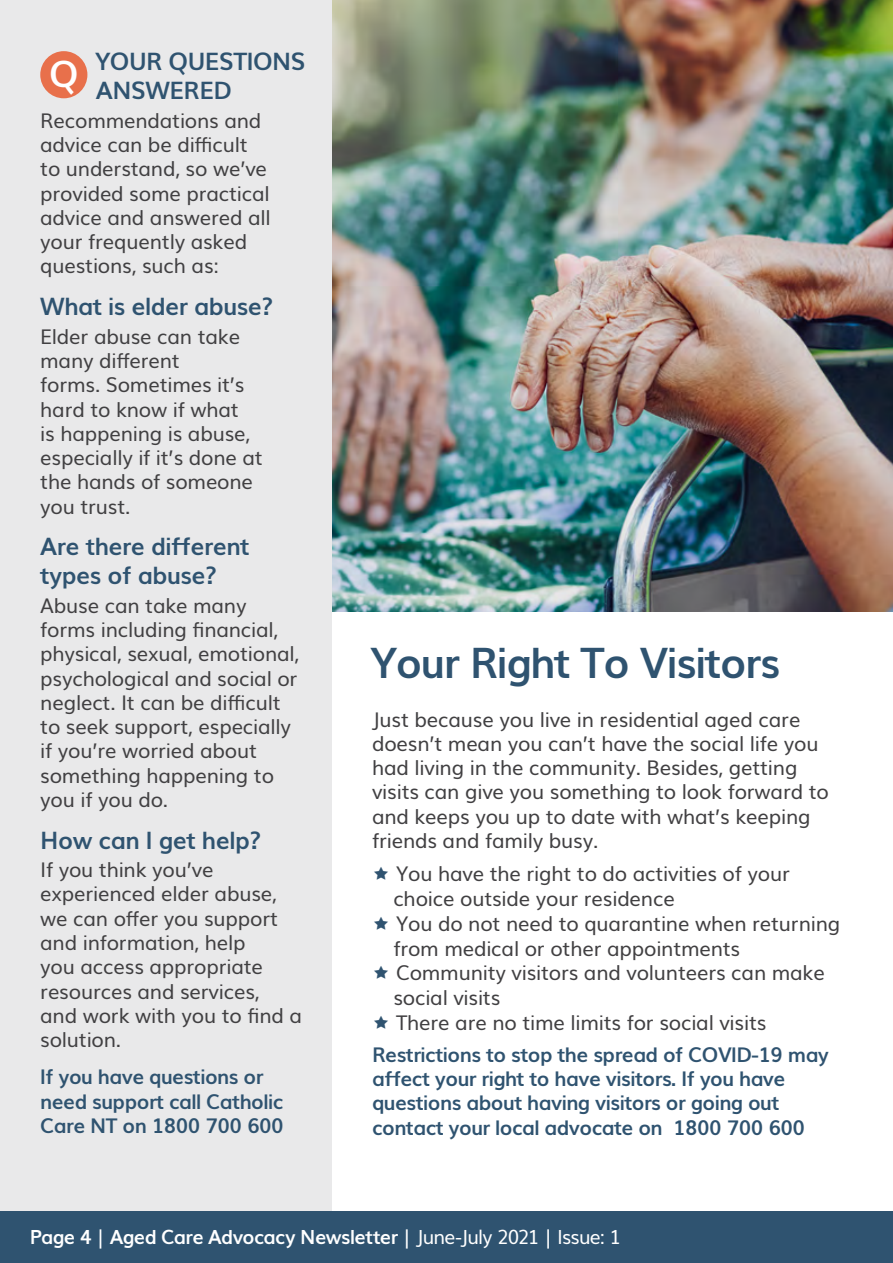
<style>
.page{position:relative;width:893px;height:1263px;background:#fff}
.page>*{position:absolute;margin:0;border:0;box-sizing:border-box;transform-origin:0 0}
.t1{font:700 42px "Muli";letter-spacing:-.03em;color:#2f5370}
.t2{font:700 36px "Muli";color:#fff}
.t3{font:700 24px/28.8px "Muli";letter-spacing:-.02em;color:#2f5370}
.t4{font:20.25px/24.3px "Muli";letter-spacing:-.01em;color:#414042}
.t5{font:700 20.25px/24.3px "Muli";letter-spacing:-.025em;color:#2f5370}
.t6{font:700 19.5px "Muli";letter-spacing:-.025em;color:#fff}
.s1{font-weight:400}
</style>
<div class="page">
<img style="left:332px;top:0;width:561px;height:612px">
<div style="left:0;top:0;width:332px;height:1263px;background:#e9e9ea"></div>
<div style="left:40px;top:51px;width:47px;height:47px;background:#e8704b;border-radius:50%"></div>
<div style="left:0;top:1212px;width:893px;height:51px;background:#2f5370"></div>
<h2 class="t2" style="left:49px;top:45px;width:31px">Q</h2>
<p class="t3" style="left:95px;top:46px;width:212px">YOUR QUESTIONS<br>ANSWERED</p>
<p class="t4" style="left:40px;top:107px;width:232px">Recommendations and advice can be difficult to understand, so we’ve provided some practical advice and answered all your frequently asked questions, such as:</p>
<p class="t3" style="left:40px;top:290px;width:235px">What is elder abuse?</p>
<p class="t4" style="left:40px;top:322px;width:224px">Elder abuse can take many different<br>forms. Sometimes it’s hard to know if what<br>is happening is abuse, especially if it’s done at the hands of someone you trust.</p>
<p class="t3" style="left:40px;top:531px;width:211px">Are there different types of abuse?</p>
<p class="t4" style="left:40px;top:591px;width:261px">Abuse can take many forms including financial, physical, sexual, emotional, psychological and social or neglect. It can be difficult to seek support, especially if you’re worried about something happening to you if you do.</p>
<p class="t3" style="left:40px;top:824px;width:223px">How can I get help?</p>
<p class="t4" style="left:40px;top:856px;width:263px">If you think you’ve experienced elder abuse, we can offer you support and information, help<br>you access appropriate resources and services,<br>and work with you to find a solution.</p>
<p class="t5" style="left:40px;top:1063px;width:245px">If you have questions or need support call Catholic<br>Care NT on 1800 700 600</p>
<h1 class="t1" style="left:371px;top:629px;width:411px">Your Right To Visitors</h1>
<p class="t4" style="left:372px;top:705px;width:458px">Just because you live in residential aged care doesn’t mean you can’t have the social life you had living in the community. Besides, getting visits can give you something to look forward to and keeps you up to date with what’s keeping friends and family busy.</p>
<p class="t4" style="left:393px;top:860px;width:448px;line-height:24.8px">You have the right to do activities of your choice outside your residence<br>You do not need to quarantine when returning from medical or other appointments Community visitors and volunteers can make social visits<br>There are no time limits for social visits</p>
<p class="t5" style="left:372px;top:1041px;width:458px">Restrictions to stop the spread of COVID-19 may affect your right to have visitors. If you have questions about having visitors or going out contact your local advocate on 1800 700 600</p>
<p class="t6" style="left:30px;top:1221px;width:593px">Page 4 <span class="s1">|</span> Aged Care Advocacy Newsletter <span class="s1">| June-July 2021 | Issue: 1</span></p>
</div>
